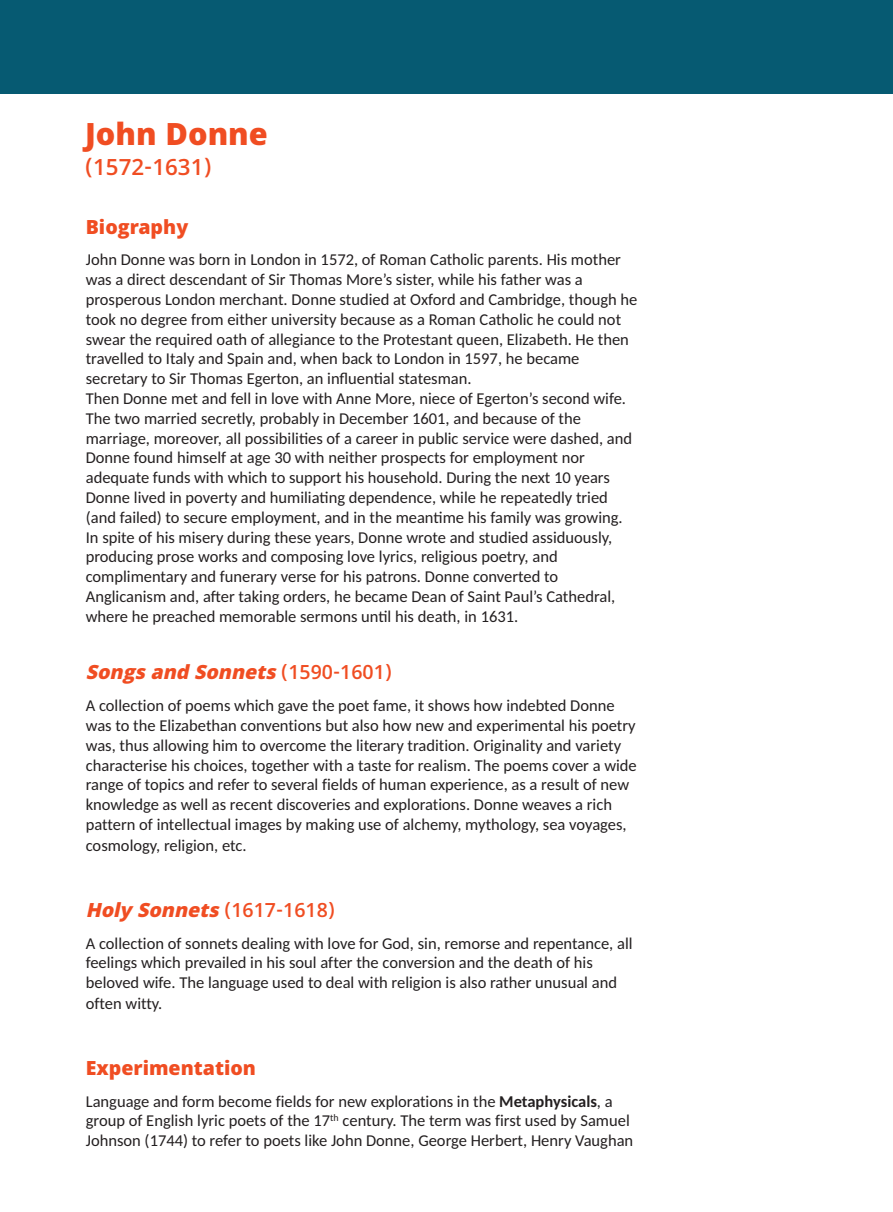
<style>
.page{position:relative;width:893px;height:1212px;background:#fff}
.page>*{position:absolute;margin:0;border:0;box-sizing:border-box;transform-origin:0 0}
.t1{font:800 33px "Khula";color:#f04d22}
.t2{font:600 24px "Khula";color:#f04d22}
.t3{font:italic 800 21px "Khula";color:#f04d22}
.t4{font:800 21px "Khula";color:#f04d22}
.t5{font:16.5px/19.8px "Carlito";color:#231f20}
.s1{font-weight:600;font-style:normal}
.s2{font-weight:700}
</style>
<div class="page">
<div style="left:0;top:0;width:893px;height:94px;background:#065a72"></div>
<h1 class="t1" style="left:85px;top:114px;width:184px">John Donne</h1>
<h2 class="t2" style="left:85px;top:152px;width:128px">(1572-1631)</h2>
<p class="t4" style="left:86px;top:214px;width:104px">Biography</p>
<p class="t5" style="left:86px;top:250px;width:553px">John Donne was born in London in 1572, of Roman Catholic parents. His mother was a direct descendant of Sir Thomas More’s sister, while his father was a prosperous London merchant. Donne studied at Oxford and Cambridge, though he took no degree from either university because as a Roman Catholic he could not swear the required oath of allegiance to the Protestant queen, Elizabeth. He then travelled to Italy and Spain and, when back to London in 1597, he became secretary to Sir Thomas Egerton, an influential statesman.<br>Then Donne met and fell in love with Anne More, niece of Egerton’s second wife.<br>The two married secretly, probably in December 1601, and because of the marriage, moreover, all possibilities of a career in public service were dashed, and Donne found himself at age 30 with neither prospects for employment nor adequate funds with which to support his household. During the next 10 years Donne lived in poverty and humiliating dependence, while he repeatedly tried (and failed) to secure employment, and in the meantime his family was growing.<br>In spite of his misery during these years, Donne wrote and studied assiduously, producing prose works and composing love lyrics, religious poetry, and complimentary and funerary verse for his patrons. Donne converted to Anglicanism and, after taking orders, he became Dean of Saint Paul’s Cathedral, where he preached memorable sermons until his death, in 1631.</p>
<p class="t3" style="left:86px;top:660px;width:308px">SongsandSonnets<span class="s1">(1590-1601)</span></p>
<p class="t5" style="left:86px;top:695px;width:553px">A collection of poems which gave the poet fame, it shows how indebted Donne was to the Elizabethan conventions but also how new and experimental his poetry was, thus allowing him to overcome the literary tradition. Originality and variety characterise his choices, together with a taste for realism. The poems cover a wide range of topics and refer to several fields of human experience, as a result of new knowledge as well as recent discoveries and explorations. Donne weaves a rich pattern of intellectual images by making use of alchemy, mythology, sea voyages, cosmology, religion, etc.</p>
<p class="t3" style="left:86px;top:897px;width:251px">HolySonnets<span class="s1">(1617-1618)</span></p>
<p class="t5" style="left:86px;top:933px;width:548px;line-height:20.2px">A collection of sonnets dealing with love for God, sin, remorse and repentance, all feelings which prevailed in his soul after the conversion and the death of his beloved wife. The language used to deal with religion is also rather unusual and often witty.</p>
<p class="t4" style="left:86px;top:1055px;width:172px">Experimentation</p>
<p class="t5" style="left:86px;top:1091px;width:549px">Language and form become fields for new explorations in the <span class="s2">Metaphysicals</span>, a group of English lyric poets of the 17<sup>th</sup> century. The term was first used by Samuel<br>Johnson (1744) to refer to poets like John Donne, George Herbert, Henry Vaughan</p>
</div>
